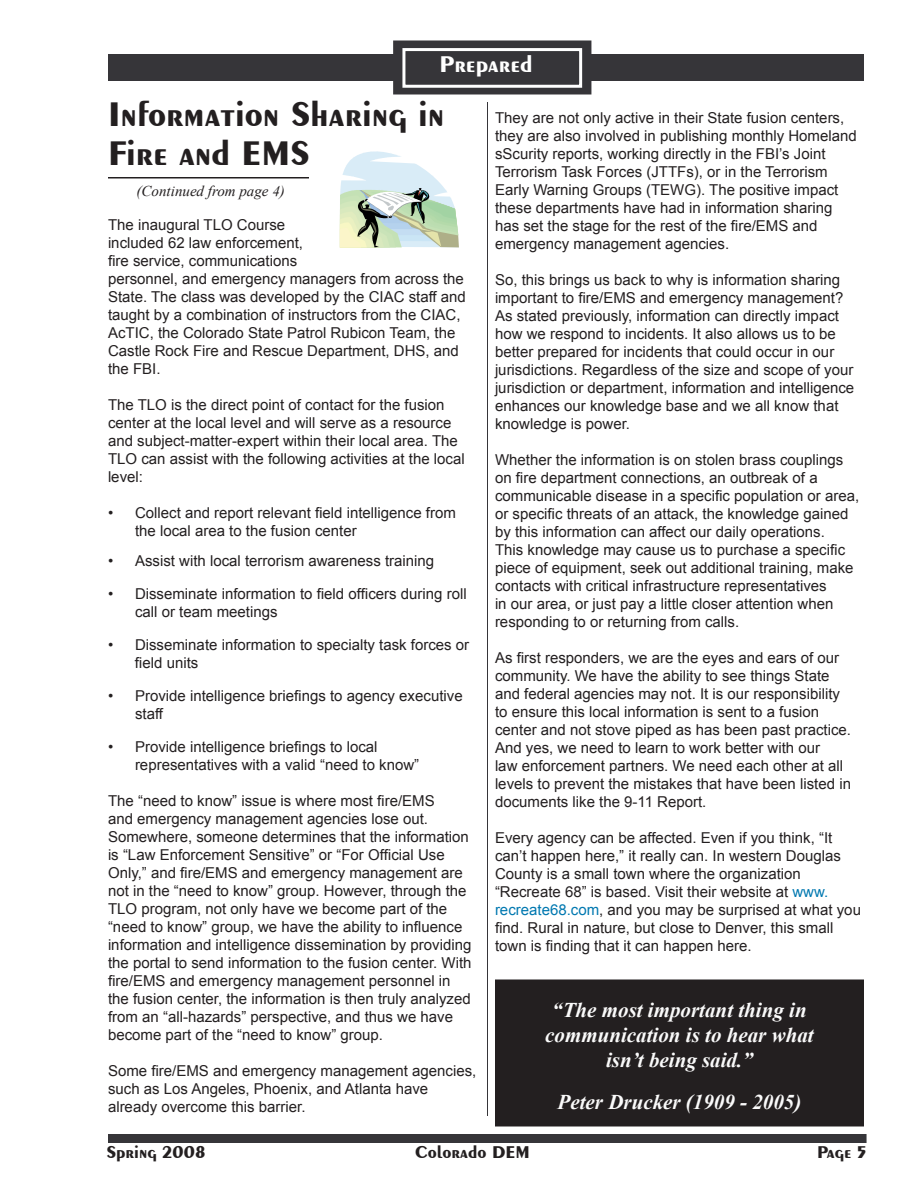
<style>
.page{position:relative;width:918px;height:1188px;background:#fff}
.page>*{position:absolute;margin:0;border:0;box-sizing:border-box;transform-origin:0 0}
.t1{font:700 36px/39px "Exotic 350 BT";color:#231f20}
.t2{font:700 24px "Exotic 350 BT";color:#fff}
.t3{font:italic 700 21px/25.2px "Times New Roman";color:#fafafa;text-align:center}
.t4{font:700 18px "Exotic 350 BT";color:#231f20}
.t5{font:15px/18px "Arial";color:#231f20}
.t6{font:italic 15px "Times New Roman";color:#231f20}
.s1{color:#0078b0}
</style>
<div class="page">
<div style="left:108px;top:1134px;width:759px;height:9px;background:#363539"></div>
<div style="left:110px;top:56px;width:752px;height:24px;background:#363539"></div>
<div style="left:108px;top:54px;width:756px;height:27px;border:3px solid #363539"></div>
<div style="left:395px;top:42px;width:195px;height:51px;background:#363539"></div>
<div style="left:393px;top:40px;width:198px;height:54px;border:3px solid #363539"></div>
<div style="left:402px;top:48px;width:180px;height:40px;border:3px solid #fff"></div>
<div style="left:496px;top:980px;width:367px;height:146px;background:#231f20"></div>
<hr style="left:487px;top:102px;width:1px;height:1014px;background:#363539">
<hr style="left:108px;top:177px;width:201px;height:1px;background:#231f20">
<svg style="left:339px;top:152px;width:120px;height:95px"></svg>
<h2 class="t2" style="left:439px;top:50px;width:95px">Prepared</h2>
<h1 class="t1" style="left:108px;top:94px;width:338px">Information Sharing in<br>Fire and EMS</h1>
<p class="t6" style="left:137px;top:181px;width:150px">(Continued from page 4)</p>
<p class="t5" style="left:108px;top:216px;width:359px">The inaugural TLO Course<br>included 62 law enforcement,<br>fire service, communications<br>personnel, and emergency managers from across the State. The class was developed by the CIAC staff and taught by a combination of instructors from the CIAC, AcTIC, the Colorado State Patrol Rubicon Team, the Castle Rock Fire and Rescue Department, DHS, and the FBI.</p>
<p class="t5" style="left:108px;top:396px;width:358px">The TLO is the direct point of contact for the fusion center at the local level and will serve as a resource and subject-matter-expert within their local area. The TLO can assist with the following activities at the local level:</p>
<p class="t5" style="left:135px;top:504px;width:322px">Collect and report relevant field intelligence from the local area to the fusion center</p>
<p class="t5" style="left:135px;top:552px;width:301px">Assist with local terrorism awareness training</p>
<p class="t5" style="left:135px;top:585px;width:333px">Disseminate information to field officers during roll call or team meetings</p>
<p class="t5" style="left:135px;top:636px;width:336px">Disseminate information to specialty task forces or field units</p>
<p class="t5" style="left:135px;top:687px;width:329px">Provide intelligence briefings to agency executive staff</p>
<p class="t5" style="left:135px;top:738px;width:286px">Provide intelligence briefings to local representatives with a valid “need to know”</p>
<p class="t5" style="left:108px;top:792px;width:365px">The “need to know” issue is where most fire/EMS<br>and emergency management agencies lose out.<br>Somewhere, someone determines that the information is “Law Enforcement Sensitive” or “For Official Use Only,” and fire/EMS and emergency management are not in the “need to know” group. However, through the TLO program, not only have we become part of the “need to know” group, we have the ability to influence information and intelligence dissemination by providing the portal to send information to the fusion center. With fire/EMS and emergency management personnel in the fusion center, the information is then truly analyzed from an “all-hazards” perspective, and thus we have become part of the “need to know” group.</p>
<p class="t5" style="left:108px;top:1062px;width:370px">Some fire/EMS and emergency management agencies, such as Los Angeles, Phoenix, and Atlanta have already overcome this barrier.</p>
<p class="t5" style="left:108px;top:504px;width:7px">•</p>
<p class="t5" style="left:108px;top:552px;width:7px">•</p>
<p class="t5" style="left:108px;top:585px;width:7px">•</p>
<p class="t5" style="left:108px;top:636px;width:7px">•</p>
<p class="t5" style="left:108px;top:687px;width:7px">•</p>
<p class="t5" style="left:108px;top:738px;width:7px">•</p>
<p class="t5" style="left:495px;top:108px;width:363px">They are not only active in their State fusion centers, they are also involved in publishing monthly Homeland sScurity reports, working directly in the FBI’s Joint Terrorism Task Forces (JTTFs), or in the Terrorism Early Warning Groups (TEWG). The positive impact these departments have had in information sharing has set the stage for the rest of the fire/EMS and emergency management agencies.</p>
<p class="t5" style="left:495px;top:270px;width:361px">So, this brings us back to why is information sharing important to fire/EMS and emergency management?<br>As stated previously, information can directly impact how we respond to incidents. It also allows us to be better prepared for incidents that could occur in our jurisdictions. Regardless of the size and scope of your jurisdiction or department, information and intelligence enhances our knowledge base and we all know that knowledge is power.</p>
<p class="t5" style="left:495px;top:450px;width:366px">Whether the information is on stolen brass couplings on fire department connections, an outbreak of a communicable disease in a specific population or area, or specific threats of an attack, the knowledge gained by this information can affect our daily operations.<br>This knowledge may cause us to purchase a specific piece of equipment, seek out additional training, make contacts with critical infrastructure representatives<br>in our area, or just pay a little closer attention when responding to or returning from calls.</p>
<p class="t5" style="left:495px;top:648px;width:358px">As first responders, we are the eyes and ears of our community. We have the ability to see things State and federal agencies may not. It is our responsibility to ensure this local information is sent to a fusion center and not stove piped as has been past practice.<br>And yes, we need to learn to work better with our<br>law enforcement partners. We need each other at all levels to prevent the mistakes that have been listed in documents like the 9-11 Report.</p>
<p class="t5" style="left:495px;top:828px;width:368px">Every agency can be affected. Even if you think, “It can’t happen here,” it really can. In western Douglas County is a small town where the organization “Recreate 68” is based. Visit their website at <span class="s1">www. recreate68.com</span>, and you may be surprised at what you find. Rural in nature, but close to Denver, this small town is finding that it can happen here.</p>
<h3 class="t3" style="left:545px;top:997px;width:270px">“The most important thing in communication is to hear what isn’t being said.”</h3>
<h3 class="t3" style="left:558px;top:1089px;width:245px">Peter Drucker (1909 - 2005)</h3>
<p class="t4" style="left:106px;top:1141px;width:101px">Spring 2008</p>
<p class="t4" style="left:415px;top:1141px;width:116px">Colorado DEM</p>
<p class="t4" style="left:817px;top:1141px;width:51px">Page 5</p>
</div>
